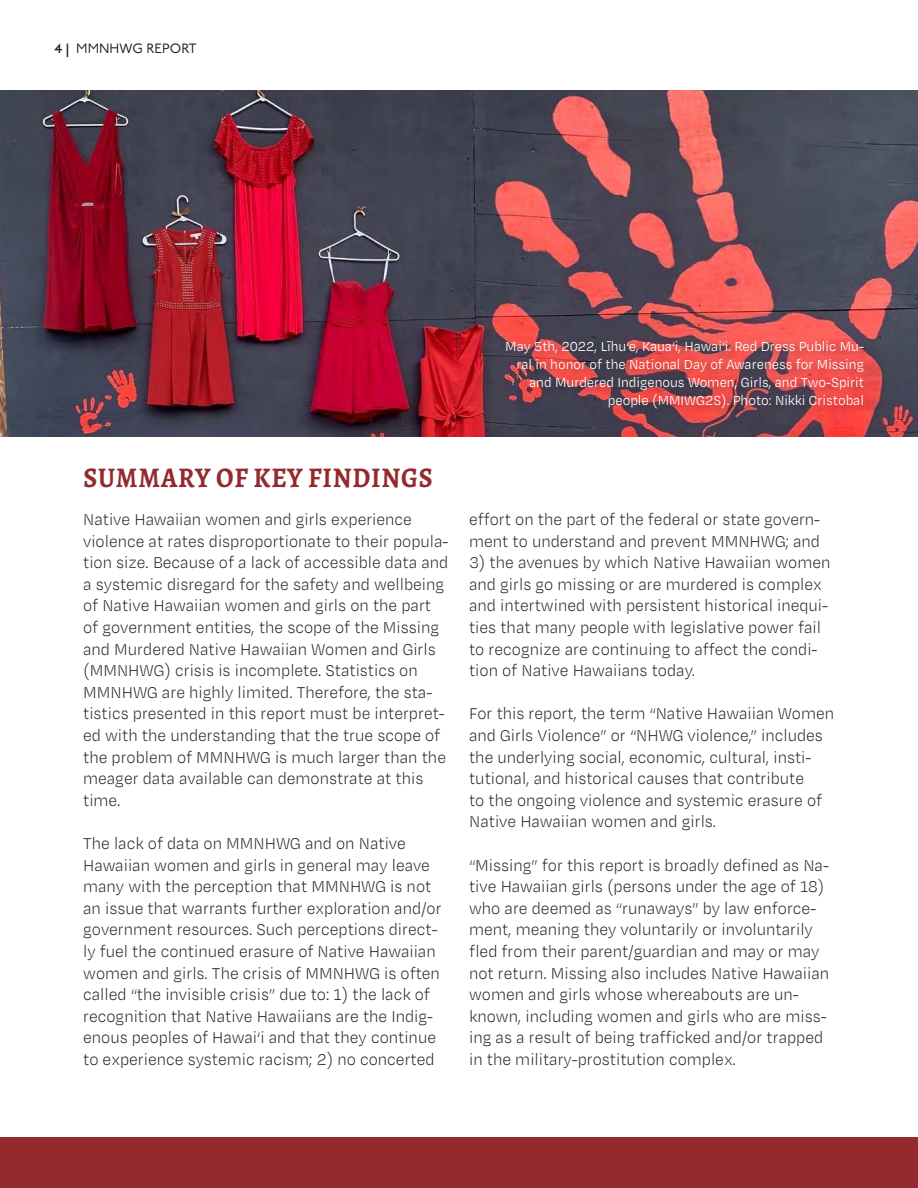
<style>
.page{position:relative;width:918px;height:1188px;background:#fff}
.page>*{position:absolute;margin:0;border:0;box-sizing:border-box;transform-origin:0 0}
.t1{font:700 28.5px "Alegreya SC";letter-spacing:.03em;color:#932a2d;scale:.91 1}
.Body_Paragraph{font:300 18px/21.6px "Degular Text";color:#231f20;scale:.91 1}
.Body_Paragraph-2{font:15px/18px "Degular Text";color:#fff;text-align:right;scale:.91 1}
.t2{font:13.5px "P22 Underground";color:#231f20}
.s1{font-weight:500}
</style>
<div class="page">
<div style="left:0;top:1137px;width:918px;height:51px;background:#932a2d"></div>
<img style="left:0;top:91px;width:918px;height:345px">
<div style="left:513px;top:336px;width:373px;height:82px;background:#231f20;opacity:.54"></div>
<p class="t2" style="left:54px;top:41px;width:144px"><span class="s1">4 |</span> MMNHWG REPORT</p>
<p class="Body_Paragraph-2" style="left:505px;top:337px;width:396px">May 5th, 2022, Līhu‘e, Kaua‘i, Hawai‘i. Red Dress Public Mu&shy;ral in honor of the National Day of Awareness for Missing and Murdered Indigenous Women, Girls, and Two-Spirit people (MMIWG2S). Photo: Nikki Cristobal</p>
<p class="t1" style="left:83px;top:457px;width:386px">SUMMARY OF KEY FINDINGS</p>
<p class="Body_Paragraph" style="left:83px;top:508px;width:403px">Native Hawaiian women and girls experience violence at rates disproportionate to their popula&shy;tion size. Because of a lack of accessible data and a systemic disregard for the safety and wellbeing of Native Hawaiian women and girls on the part of government entities, the scope of the Missing and Murdered Native Hawaiian Women and Girls (MMNHWG) crisis is incomplete. Statistics on MMNHWG are highly limited. Therefore, the sta&shy;tistics presented in this report must be interpret&shy;ed with the understanding that the true scope of the problem of MMNHWG is much larger than the meager data available can demonstrate at this time.</p>
<p class="Body_Paragraph" style="left:83px;top:832px;width:395px">The lack of data on MMNHWG and on Native Hawaiian women and girls in general may leave many with the perception that MMNHWG is not an issue that warrants further exploration and/or government resources. Such perceptions direct&shy;ly fuel the continued erasure of Native Hawaiian women and girls. The crisis of MMNHWG is often called “the invisible crisis” due to: 1) the lack of recognition that Native Hawaiians are the Indig&shy;enous peoples of Hawai‘i and that they continue to experience systemic racism; 2) no concerted</p>
<p class="Body_Paragraph" style="left:469px;top:508px;width:387px">effort on the part of the federal or state govern&shy;ment to understand and prevent MMNHWG; and</p>
<p class="Body_Paragraph" style="left:469px;top:551px;width:399px">3) the avenues by which Native Hawaiian women and girls go missing or are murdered is complex and intertwined with persistent historical inequi&shy;ties that many people with legislative power fail to recognize are continuing to affect the condi&shy;tion of Native Hawaiians today.</p>
<p class="Body_Paragraph" style="left:469px;top:702px;width:403px">For this report, the term “Native Hawaiian Women and Girls Violence” or “NHWG violence,” includes the underlying social, economic, cultural, insti&shy;tutional, and historical causes that contribute<br>to the ongoing violence and systemic erasure of Native Hawaiian women and girls.</p>
<p class="Body_Paragraph" style="left:469px;top:854px;width:397px">“Missing” for this report is broadly defined as Na&shy;tive Hawaiian girls (persons under the age of 18) who are deemed as “runaways” by law enforce&shy;ment, meaning they voluntarily or involuntarily fled from their parent/guardian and may or may not return. Missing also includes Native Hawaiian women and girls whose whereabouts are un&shy;known, including women and girls who are miss&shy;ing as a result of being trafficked and/or trapped in the military-prostitution complex.</p>
</div>
